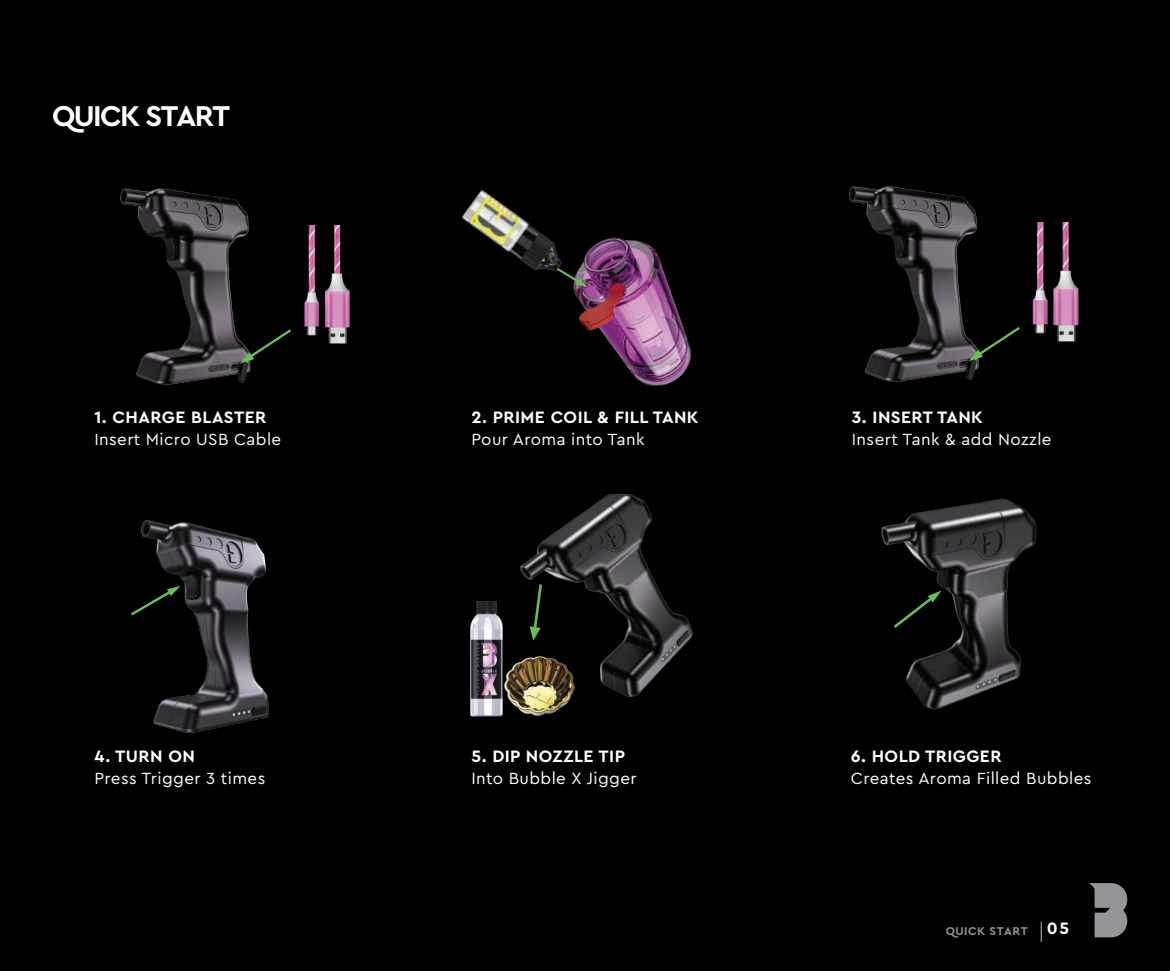
<style>
.page{position:relative;width:1170px;height:971px;background:#fff}
.page>*{position:absolute;margin:0;border:0;box-sizing:border-box;transform-origin:0 0}
.t1{font:700 30px "Cera Pro";letter-spacing:-.055em;color:#fff}
.t2{font:700 17.25px "Cera Pro";letter-spacing:.025em;color:#fff}
.t3{font:17px "Cera Pro";letter-spacing:.025em;color:#fff}
.t4{font:700 11.75px "Cera Pro";letter-spacing:.045em;color:#939598}
.s1{font-size:17.25px;color:#fff}
</style>
<div class="page">
<div style="left:0;top:0;width:1169px;height:971px;background:#000001"></div>
<img style="left:604px;top:237px;width:87px;height:149px">
<img style="left:462px;top:190px;width:150px;height:145px">
<svg style="left:554px;top:266px;width:34px;height:21px"></svg>
<img style="left:470px;top:602px;width:15px;height:115px">
<svg style="left:1040px;top:922px;width:1px;height:20px"></svg>
<svg style="left:1089px;top:883px;width:38px;height:54px"></svg>
<img style="left:310px;top:225px;width:40px;height:119px">
<img style="left:120px;top:188px;width:190px;height:197px">
<svg style="left:239px;top:327px;width:55px;height:37px"></svg>
<img style="left:1038px;top:223px;width:41px;height:119px">
<img style="left:849px;top:186px;width:189px;height:196px">
<svg style="left:968px;top:324px;width:54px;height:37px"></svg>
<img style="left:131px;top:520px;width:139px;height:213px">
<img style="left:485px;top:494px;width:208px;height:223px">
<img style="left:881px;top:498px;width:156px;height:212px">
<h1 class="t1" style="left:52px;top:96px;width:179px">QUICK START</h1>
<p class="t2" style="left:94px;top:405px;width:173px">1. CHARGE BLASTER</p>
<p class="t3" style="left:94px;top:428px;width:188px">Insert Micro USB Cable</p>
<p class="t2" style="left:94px;top:744px;width:102px">4. TURN ON</p>
<p class="t3" style="left:94px;top:767px;width:172px">Press Trigger 3 times</p>
<p class="t2" style="left:471px;top:405px;width:229px">2. PRIME COIL &amp; FILL TANK</p>
<p class="t3" style="left:471px;top:428px;width:175px">Pour Aroma into Tank</p>
<p class="t2" style="left:471px;top:744px;width:155px">5. DIP NOZZLE TIP</p>
<p class="t3" style="left:471px;top:767px;width:167px">Into Bubble X Jigger</p>
<p class="t2" style="left:851px;top:405px;width:133px">3. INSERT TANK</p>
<p class="t3" style="left:851px;top:428px;width:201px">Insert Tank &amp; add Nozzle</p>
<p class="t2" style="left:850px;top:744px;width:152px">6. HOLD TRIGGER</p>
<p class="t3" style="left:850px;top:767px;width:242px">Creates Aroma Filled Bubbles</p>
<p class="t4" style="left:945px;top:923px;width:125px">QUICK START <span class="s1">05</span></p>
</div>
